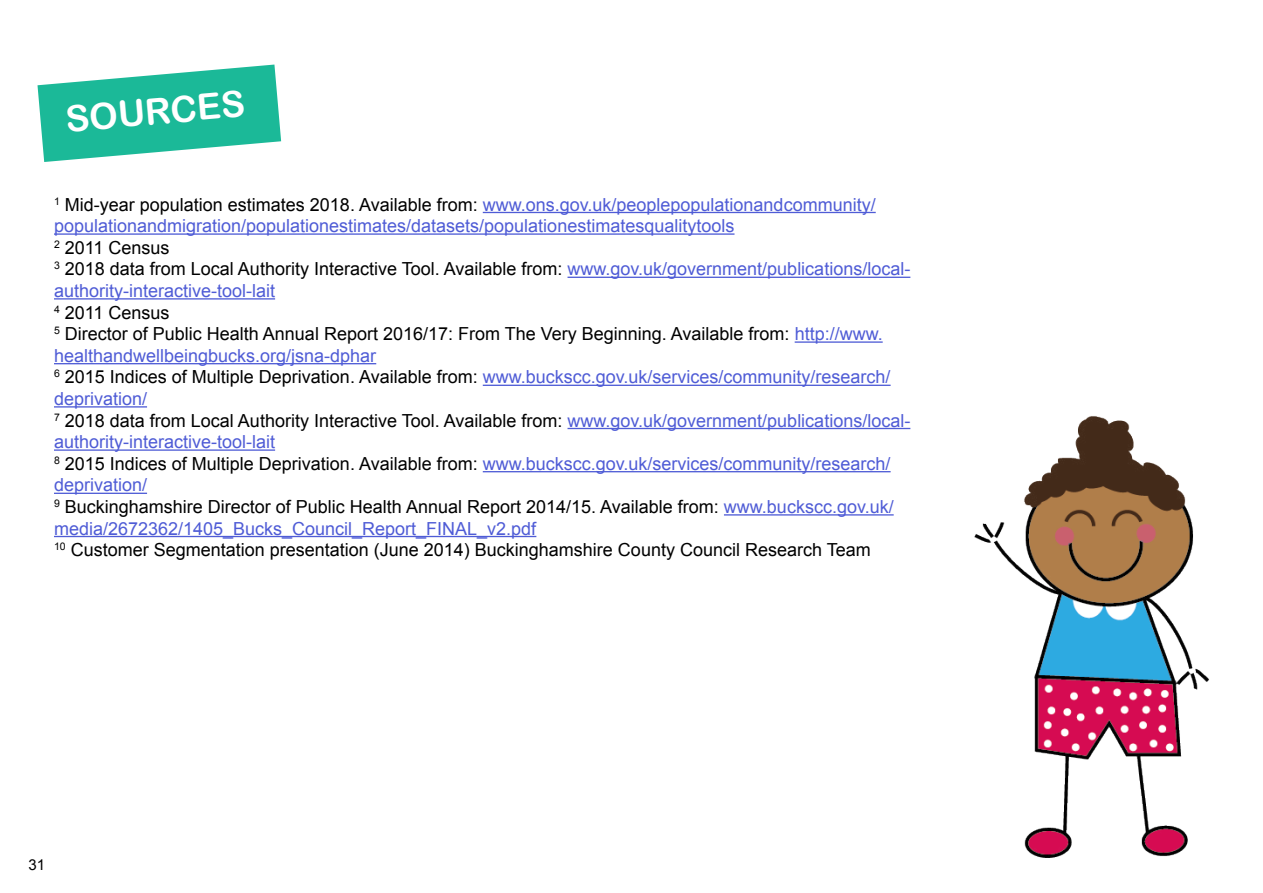
<style>
.page{position:relative;width:1263px;height:893px;background:#fff}
.page>*{position:absolute;margin:0;border:0;box-sizing:border-box;transform-origin:0 0}
.t1{font:36px "Arial Rounded MT Bold";color:#fff}
.t2{font:18px/21.6px "Arial";color:#4f5cd6}
.t3{font:15px "Arial";color:#000}
.s1{color:#000}
</style>
<div class="page">
<svg style="left:38px;top:65px;width:243px;height:97px"></svg>
<hr style="left:483px;top:212px;width:393px;height:1px;background:#4f5cd6">
<hr style="left:54px;top:233px;width:680px;height:2px;background:#4f5cd6">
<hr style="left:567px;top:277px;width:343px;height:1px;background:#4f5cd6">
<hr style="left:54px;top:298px;width:221px;height:2px;background:#4f5cd6">
<hr style="left:795px;top:341px;width:88px;height:2px;background:#4f5cd6">
<hr style="left:54px;top:363px;width:322px;height:1px;background:#4f5cd6">
<hr style="left:483px;top:385px;width:408px;height:1px;background:#4f5cd6">
<hr style="left:54px;top:406px;width:93px;height:2px;background:#4f5cd6">
<hr style="left:567px;top:428px;width:343px;height:1px;background:#4f5cd6">
<hr style="left:54px;top:449px;width:221px;height:2px;background:#4f5cd6">
<hr style="left:483px;top:471px;width:408px;height:1px;background:#4f5cd6">
<hr style="left:54px;top:493px;width:93px;height:1px;background:#4f5cd6">
<hr style="left:724px;top:514px;width:170px;height:2px;background:#4f5cd6">
<hr style="left:54px;top:536px;width:482px;height:1px;background:#4f5cd6">
<img style="left:974px;top:416px;width:235px;height:442px">
<h1 class="t1" style="left:64px;top:98px;width:181px;rotate:-5deg">SOURCES</h1>
<p class="t2" style="left:54px;top:194px;width:858px"><sup>1</sup> <span class="s1">Mid-year population estimates 2018. Available from:</span> www.ons.gov.uk/peoplepopulationandcommunity/ populationandmigration/populationestimates/datasets/populationestimatesqualitytools<br><sup>2</sup> <span class="s1">2011 Census<br></span><sup>3</sup> <span class="s1">2018 data from Local Authority Interactive Tool. Available from:</span> www.gov.uk/government/publications/local&shy;authority-interactive-tool-lait<br><sup>4</sup> <span class="s1">2011 Census<br></span><sup>5</sup> <span class="s1">Director of Public Health Annual Report 2016/17: From The Very Beginning. Available from:</span> http://www. healthandwellbeingbucks.org/jsna-dphar<br><sup>6</sup> <span class="s1">2015 Indices of Multiple Deprivation. Available from:</span> www.buckscc.gov.uk/services/community/research/ deprivation/<br><sup>7</sup> <span class="s1">2018 data from Local Authority Interactive Tool. Available from:</span> www.gov.uk/government/publications/local&shy;authority-interactive-tool-lait<br><sup>8</sup> <span class="s1">2015 Indices of Multiple Deprivation. Available from:</span> www.buckscc.gov.uk/services/community/research/ deprivation/<br><sup>9</sup> <span class="s1">Buckinghamshire Director of Public Health Annual Report 2014/15. Available from:</span> www.buckscc.gov.uk/ media/2672362/1405_Bucks_Council_Report_FINAL_v2.pdf<br><sup>10</sup> <span class="s1">Customer Segmentation presentation (June 2014) Buckinghamshire County Council Research Team</span></p>
<p class="t3" style="left:29px;top:855px;width:18px">31</p>
</div>
